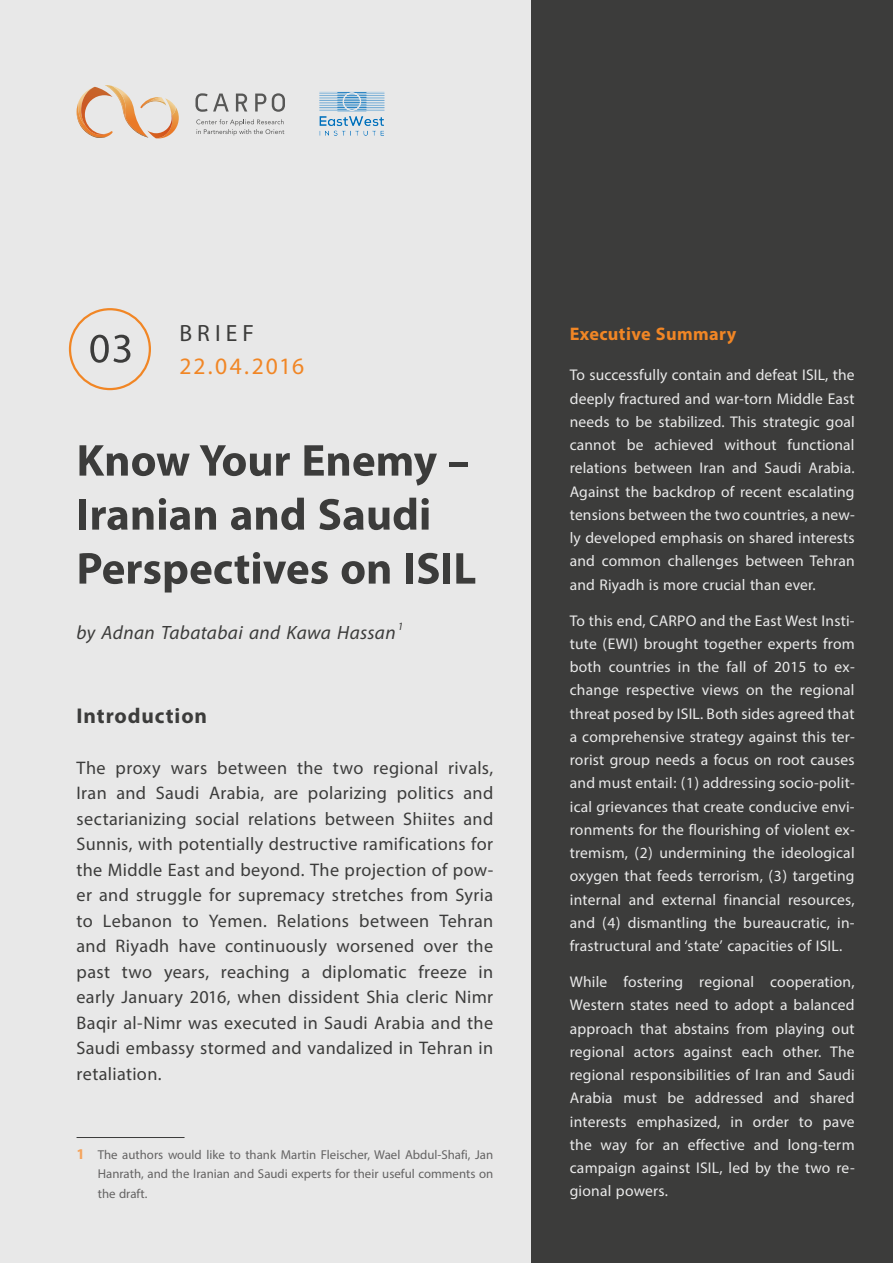
<style>
.page{position:relative;width:893px;height:1263px;background:#e8e8e8}
.page>*{position:absolute;margin:0;border:0;box-sizing:border-box;transform-origin:0 0}
.t1{font:700 63px/54px "Myriad Arabic";color:#3c3c3b}
.t2{font:58.5px "Myriad Arabic";color:#3c3c3b}
.t3{font:33px "Myriad Arabic";letter-spacing:.06em;color:#f18625}
.t4{font:33px "Myriad Arabic";letter-spacing:.155em;color:#3c3c3b}
.t5{font:700 30px "Myriad Arabic";letter-spacing:.03em;color:#3c3c3b}
.t6{font:italic 27px "Myriad Arabic";letter-spacing:.015em;color:#3c3c3b}
.t7{font:25.5px/25.5px "Myriad Arabic";letter-spacing:.015em;color:#3c3c3b;text-align:justify}
.t8{font:700 25.5px "Myriad Arabic";letter-spacing:.015em;color:#f18625}
.t9{font:21.75px/23.2px "Myriad Arabic";letter-spacing:.01em;color:#eaeaea;text-align:justify}
.t10{font:18px/19.5px "Myriad Arabic";color:#646363;text-align:justify}
.s1{font-weight:700;font-size:21px;color:#f5a45c}
</style>
<div class="page">
<svg style="left:196px;top:119px;width:88px;height:16px"></svg>
<svg style="left:195px;top:93px;width:12px;height:19px"></svg>
<svg style="left:213px;top:94px;width:16px;height:18px"></svg>
<svg style="left:236px;top:94px;width:11px;height:18px"></svg>
<svg style="left:255px;top:94px;width:11px;height:18px"></svg>
<svg style="left:272px;top:93px;width:13px;height:19px"></svg>
<svg style="left:77px;top:85px;width:102px;height:53px"></svg>
<div style="left:69px;top:308px;width:82px;height:82px;border:2px solid #f18625;border-radius:50%"></div>
<hr style="left:77px;top:1137px;width:108px;height:1px;background:#3c3c3b">
<div style="left:531px;top:0;width:362px;height:1263px;background:#3c3c3b"></div>
<img style="left:319px;top:91px;width:66px;height:45px">
<h2 class="t2" style="left:89px;top:308px;width:46px">03</h2>
<h3 class="t4" style="left:179px;top:310px;width:76px">BRIEF</h3>
<h3 class="t3" style="left:179px;top:343px;width:126px">22.04.2016</h3>
<h1 class="t1" style="left:77px;top:427px;width:401px">Know Your Enemy –<br>Iranian and Saudi<br>Perspectives on ISIL</h1>
<p class="t6" style="left:77px;top:614px;width:328px">by Adnan Tabatabai and Kawa Hassan<sup>1</sup></p>
<h3 class="t5" style="left:77px;top:695px;width:132px">Introduction</h3>
<p class="t7" style="left:77px;top:755px;width:418px">The proxy wars between the two regional rivals, Iran and Saudi Arabia, are polarizing politics and sectarianizing social relations between Shiites and Sunnis, with potentially destructive ramifications for the Middle East and beyond. The projection of pow&shy;er and struggle for supremacy stretches from Syria to Lebanon to Yemen. Relations between Tehran and Riyadh have continuously worsened over the past two years, reaching a diplomatic freeze in early January 2016, when dissident Shia cleric Nimr Baqir al-Nimr was executed in Saudi Arabia and the Saudi embassy stormed and vandalized in Tehran in retaliation.</p>
<p class="t10" style="left:98px;top:1145px;width:397px;text-indent:-21px"><span class="s1">1</span> The authors would like to thank Martin Fleischer, Wael Abdul-Shafi, Jan Hanrath, and the Iranian and Saudi experts for their useful comments on the draft.</p>
<p class="t8" style="left:570px;top:316px;width:168px">Executive Summary</p>
<p class="t9" style="left:570px;top:364px;width:286px">To successfully contain and defeat ISIL, the deeply fractured and war-torn Middle East needs to be stabilized. This strategic goal cannot be achieved without functional relations between Iran and Saudi Arabia.<br>Against the backdrop of recent escalating tensions between the two countries, a new&shy;ly developed emphasis on shared interests and common challenges between Tehran and Riyadh is more crucial than ever.</p>
<p class="t9" style="left:570px;top:609px;width:286px">To this end, CARPO and the East West Insti&shy;tute (EWI) brought together experts from both countries in the fall of 2015 to ex&shy;change respective views on the regional threat posed by ISIL. Both sides agreed that a comprehensive strategy against this ter&shy;rorist group needs a focus on root causes and must entail: (1) addressing socio-polit&shy;ical grievances that create conducive envi&shy;ronments for the flourishing of violent ex&shy;tremism, (2) undermining the ideological oxygen that feeds terrorism, (3) targeting internal and external financial resources, and (4) dismantling the bureaucratic, in&shy;frastructural and ‘state’ capacities of ISIL.</p>
<p class="t9" style="left:570px;top:970px;width:286px">While fostering regional cooperation, Western states need to adopt a balanced approach that abstains from playing out regional actors against each other. The regional responsibilities of Iran and Saudi Arabia must be addressed and shared interests emphasized, in order to pave the way for an effective and long-term campaign against ISIL, led by the two re&shy;gional powers.</p>
</div>
